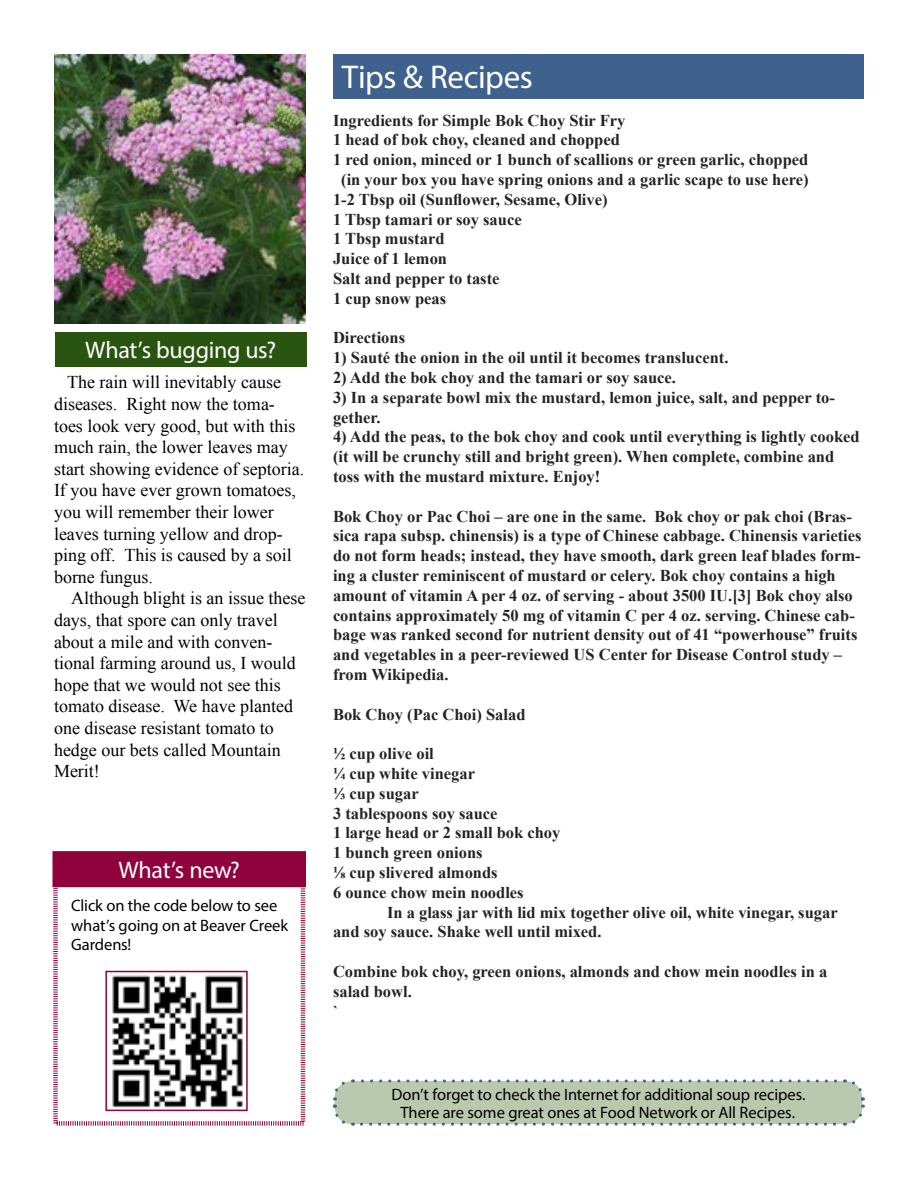
<style>
.page{position:relative;width:918px;height:1188px;background:#fff}
.page>*{position:absolute;margin:0;border:0;box-sizing:border-box;transform-origin:0 0}
.t1{font:33px "Myriad Pro";letter-spacing:-.015em;color:#fff}
.t2{font:24px "Myriad Pro";letter-spacing:-.015em;color:#fff}
.t3{font:18px/21.6px "Times New Roman";color:#000}
.t4{font:700 16.5px/19.8px "Times New Roman";color:#232324}
.t5{font:16.5px/19.8px "Myriad Pro";letter-spacing:-.005em;color:#000}
</style>
<div class="page">
<img style="left:54px;top:54px;width:252px;height:270px">
<svg style="left:52px;top:887px;width:254px;height:239px"></svg>
<img style="left:108px;top:974px;width:137px;height:134px">
<div style="left:105px;top:971px;width:143px;height:140px;border:2px solid #8f023c"></div>
<div style="left:53px;top:852px;width:252px;height:34px;background:#8f023c"></div>
<div style="left:52px;top:851px;width:254px;height:36px;border:2px solid #8f023c"></div>
<div style="left:333px;top:54px;width:531px;height:45px;background:#3e618d"></div>
<div style="left:55px;top:333px;width:252px;height:34px;background:#2a5511"></div>
<svg style="left:333px;top:1079px;width:532px;height:47px;background:#bbc9b3"></svg>
<h2 class="t2" style="left:85px;top:335px;width:193px">What’s bugging us?</h2>
<p class="t3" style="left:54px;top:371px;width:252px;text-indent:13px">The rain will inevitably cause diseases. Right now the toma&shy;toes look very good, but with this much rain, the lower leaves may start showing evidence of septoria.<br>If you have ever grown tomatoes, you will remember their lower leaves turning yellow and drop&shy;ping off. This is caused by a soil borne fungus.</p>
<p class="t3" style="left:54px;top:587px;width:253px;text-indent:17px">Although blight is an issue these days, that spore can only travel about a mile and with conven&shy;tional farming around us, I would hope that we would not see this tomato disease. We have planted one disease resistant tomato to hedge our bets called Mountain<br>Merit!</p>
<h2 class="t2" style="left:118px;top:855px;width:123px">What’s new?</h2>
<p class="t5" style="left:71px;top:895px;width:218px">Click on the code below to see what’s going on at Beaver Creek<br>Gardens!</p>
<h1 class="t1" style="left:342px;top:57px;width:193px">Tips &amp; Recipes</h1>
<p class="t4" style="left:333px;top:110px;width:294px">Ingredients for Simple Bok Choy Stir Fry</p>
<p class="t4" style="left:333px;top:130px;width:288px">1 head of bok choy, cleaned and chopped</p>
<p class="t4" style="left:333px;top:149px;width:477px">1 red onion, minced or 1 bunch of scallions or green garlic, chopped</p>
<p class="t4" style="left:341px;top:169px;width:469px">(in your box you have spring onions and a garlic scape to use here)</p>
<p class="t4" style="left:333px;top:189px;width:276px">1-2 Tbsp oil (Sunflower, Sesame, Olive)</p>
<p class="t4" style="left:333px;top:209px;width:190px">1 Tbsp tamari or soy sauce</p>
<p class="t4" style="left:333px;top:229px;width:113px">1 Tbsp mustard</p>
<p class="t4" style="left:333px;top:248px;width:116px">Juice of 1 lemon</p>
<p class="t4" style="left:333px;top:268px;width:168px">Salt and pepper to taste</p>
<p class="t4" style="left:333px;top:288px;width:115px">1 cup snow peas</p>
<p class="t4" style="left:333px;top:328px;width:74px">Directions</p>
<p class="t4" style="left:333px;top:347px;width:397px">1) Sauté the onion in the oil until it becomes translucent.</p>
<p class="t4" style="left:333px;top:367px;width:345px">2) Add the bok choy and the tamari or soy sauce.</p>
<p class="t4" style="left:333px;top:387px;width:504px">3) In a separate bowl mix the mustard, lemon juice, salt, and pepper to&shy;gether.</p>
<p class="t4" style="left:333px;top:427px;width:528px">4) Add the peas, to the bok choy and cook until everything is lightly cooked (it will be crunchy still and bright green). When complete, combine and toss with the mustard mixture. Enjoy!</p>
<p class="t4" style="left:333px;top:506px;width:530px">Bok Choy or Pac Choi – are one in the same. Bok choy or pak choi (Bras&shy;sica rapa subsp. chinensis) is a type of Chinese cabbage. Chinensis varieties do not form heads; instead, they have smooth, dark green leaf blades form&shy;ing a cluster reminiscent of mustard or celery. Bok choy contains a high amount of vitamin A per 4 oz. of serving - about 3500 IU.[3] Bok choy also contains approximately 50 mg of vitamin C per 4 oz. serving. Chinese cab&shy;bage was ranked second for nutrient density out of 41 “powerhouse” fruits and vegetables in a peer-reviewed US Center for Disease Control study – from Wikipedia.</p>
<p class="t4" style="left:333px;top:704px;width:194px">Bok Choy (Pac Choi) Salad</p>
<p class="t4" style="left:333px;top:743px;width:229px">½ cup olive oil<br>¼ cup white vinegar<br>⅓ cup sugar<br>3 tablespoons soy sauce<br>1 large head or 2 small bok choy<br>1 bunch green onions<br>⅛ cup slivered almonds<br>6 ounce chow mein noodles</p>
<p class="t4" style="left:333px;top:902px;width:506px;text-indent:54px">In a glass jar with lid mix together olive oil, white vinegar, sugar and soy sauce. Shake well until mixed.</p>
<p class="t4" style="left:333px;top:961px;width:496px">Combine bok choy, green onions, almonds and chow mein noodles in a salad bowl.<br>`</p>
<p class="t5" style="left:391px;top:1085px;width:416px;line-height:18px;text-align:center">Don’t forget to check the Internet for additional soup recipes.<br>There are some great ones at Food Network or All Recipes.</p>
</div>
